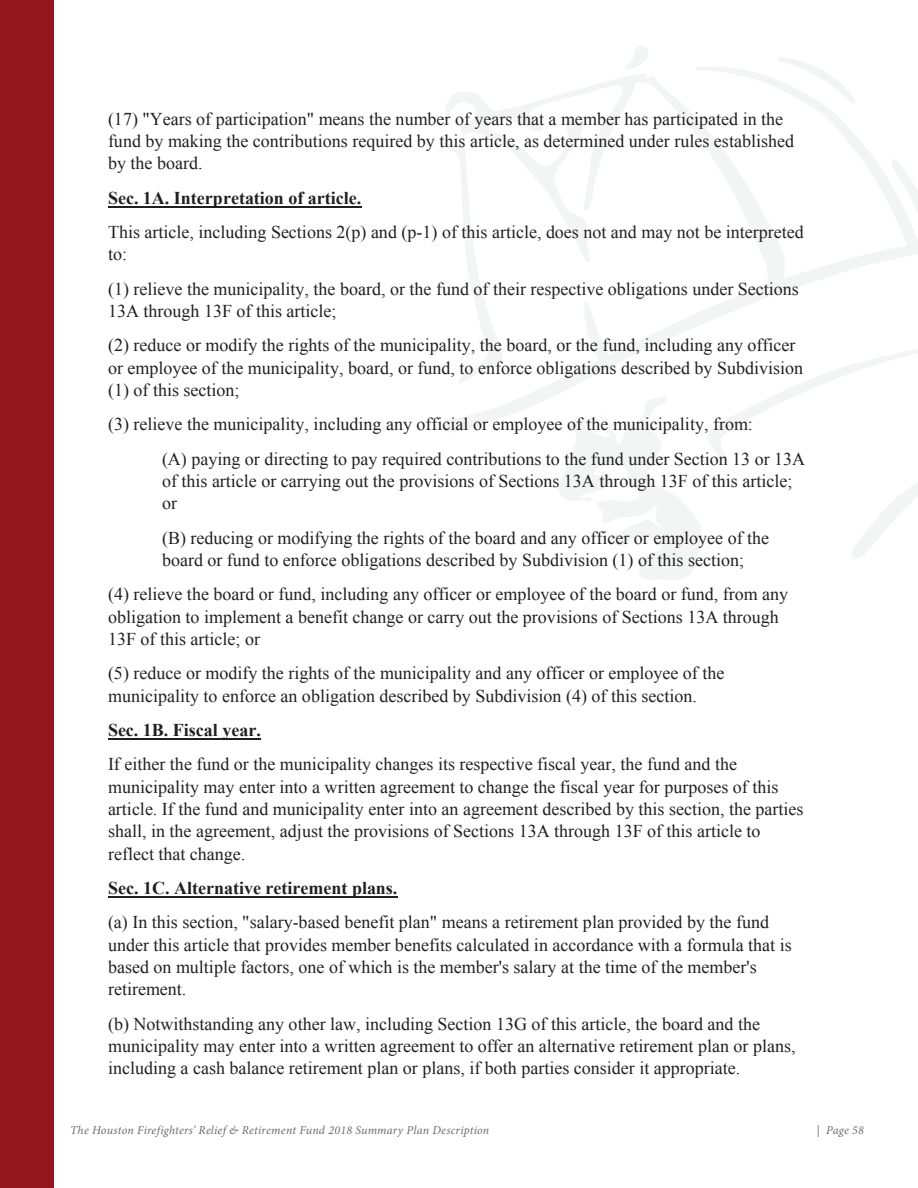
<style>
.page{position:relative;width:918px;height:1188px;background:#fff}
.page>*{position:absolute;margin:0;border:0;box-sizing:border-box;transform-origin:0 0}
.t1{font:18px/22.4px "Times New Roman";color:#231f20}
.t2{font:700 18px "Times New Roman";color:#231f20}
.t3{font:italic 12px "Minion Pro";letter-spacing:.02em;color:#696a6d}
</style>
<div class="page">
<svg style="left:559px;top:433px;width:359px;height:147px"></svg>
<svg style="left:445px;top:67px;width:473px;height:366px"></svg>
<svg style="left:444px;top:142px;width:60px;height:242px"></svg>
<svg style="left:623px;top:46px;width:26px;height:23px"></svg>
<svg style="left:777px;top:57px;width:78px;height:47px"></svg>
<div style="left:0;top:0;width:54px;height:1188px;background:#93161f"></div>
<hr style="left:108px;top:206px;width:253px;height:2px;background:#231f20">
<hr style="left:108px;top:738px;width:153px;height:2px;background:#231f20">
<hr style="left:108px;top:896px;width:289px;height:2px;background:#231f20">
<p class="t1" style="left:108px;top:107px;width:688px">(17) "Years of participation" means the number of years that a member has participated in the fund by making the contributions required by this article, as determined under rules established by the board.</p>
<p class="t2" style="left:108px;top:188px;width:255px">Sec. 1A. Interpretation of article.</p>
<p class="t1" style="left:108px;top:221px;width:697px">This article, including Sections 2(p) and (p-1) of this article, does not and may not be interpreted to:</p>
<p class="t1" style="left:108px;top:277px;width:692px">(1) relieve the municipality, the board, or the fund of their respective obligations under Sections<br>13A through 13F of this article;</p>
<p class="t1" style="left:108px;top:334px;width:697px">(2) reduce or modify the rights of the municipality, the board, or the fund, including any officer or employee of the municipality, board, or fund, to enforce obligations described by Subdivision (1) of this section;</p>
<p class="t1" style="left:162px;top:407px;width:645px;line-height:34.3px;text-indent:-54px">(3) relieve the municipality, including any official or employee of the municipality, from:<br>(A) paying or directing to pay required contributions to the fund under Section 13 or 13A</p>
<p class="t1" style="left:162px;top:470px;width:632px">of this article or carrying out the provisions of Sections 13A through 13F of this article; or</p>
<p class="t1" style="left:162px;top:526px;width:609px">(B) reducing or modifying the rights of the board and any officer or employee of the board or fund to enforce obligations described by Subdivision (1) of this section;</p>
<p class="t1" style="left:108px;top:583px;width:682px">(4) relieve the board or fund, including any officer or employee of the board or fund, from any obligation to implement a benefit change or carry out the provisions of Sections 13A through<br>13F of this article; or</p>
<p class="t1" style="left:108px;top:662px;width:618px">(5) reduce or modify the rights of the municipality and any officer or employee of the municipality to enforce an obligation described by Subdivision (4) of this section.</p>
<p class="t2" style="left:108px;top:720px;width:154px">Sec. 1B. Fiscal year.</p>
<p class="t1" style="left:108px;top:753px;width:697px">If either the fund or the municipality changes its respective fiscal year, the fund and the municipality may enter into a written agreement to change the fiscal year for purposes of this article. If the fund and municipality enter into an agreement described by this section, the parties shall, in the agreement, adjust the provisions of Sections 13A through 13F of this article to reflect that change.</p>
<p class="t2" style="left:108px;top:878px;width:291px">Sec. 1C. Alternative retirement plans.</p>
<p class="t1" style="left:108px;top:911px;width:685px">(a) In this section, "salary-based benefit plan" means a retirement plan provided by the fund under this article that provides member benefits calculated in accordance with a formula that is based on multiple factors, one of which is the member's salary at the time of the member's retirement.</p>
<p class="t1" style="left:108px;top:1013px;width:689px">(b) Notwithstanding any other law, including Section 13G of this article, the board and the municipality may enter into a written agreement to offer an alternative retirement plan or plans, including a cash balance retirement plan or plans, if both parties consider it appropriate.</p>
<p class="t3" style="left:70px;top:1125px;width:421px">The Houston Firefighters’ Relief &amp; Retirement Fund 2018 Summary Plan Description</p>
<p class="t3" style="left:817px;top:1125px;width:49px">| Page 58</p>
</div>
